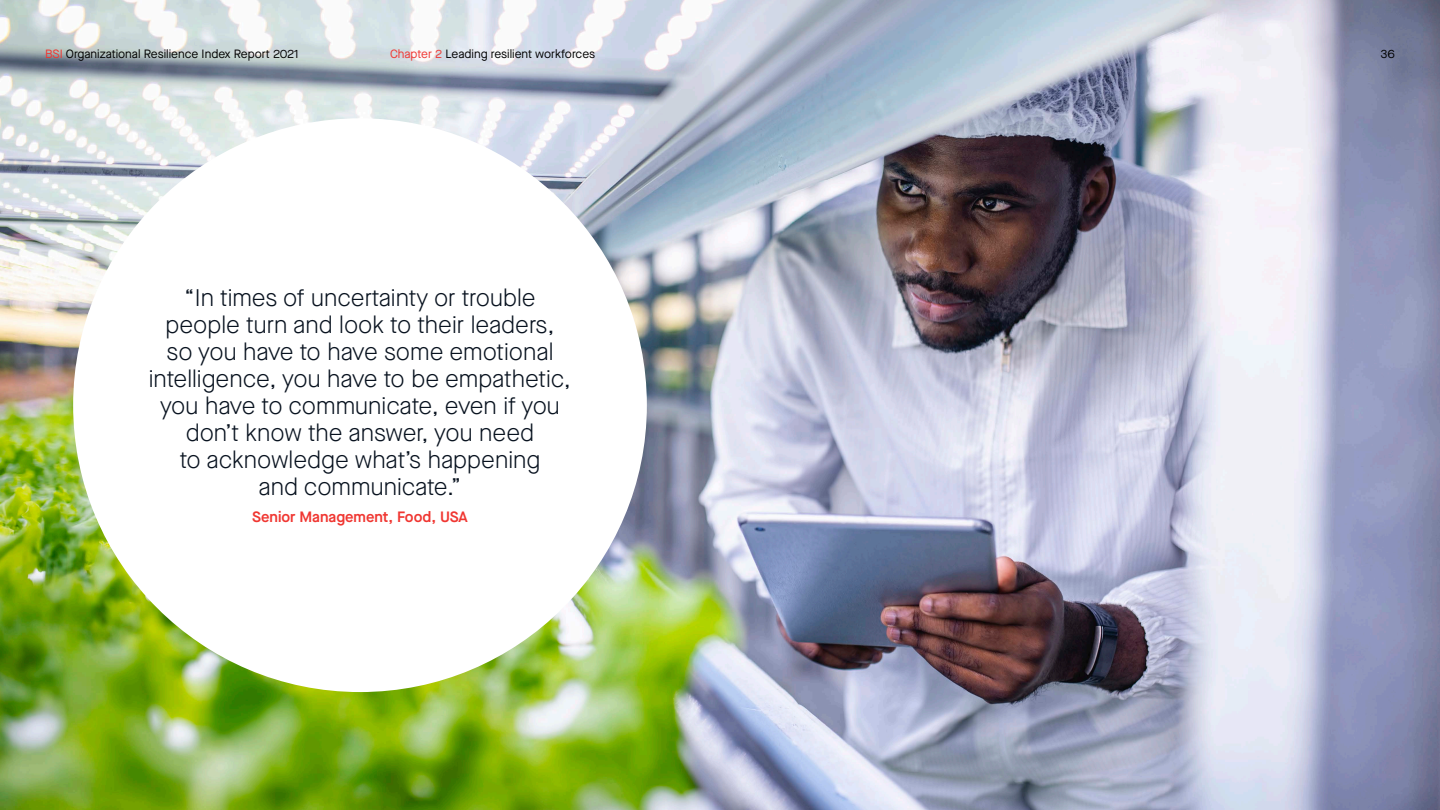
<style>
.page{position:relative;width:1440px;height:810px;background:#fff}
.page>*{position:absolute;margin:0;border:0;box-sizing:border-box;transform-origin:0 0}
.Body{font:300 24px/27px "Maison Neue";color:#08121f;text-align:center}
.Body-2{font:600 15px "Maison Neue";color:#f03732}
.Body-3{font:12px "Maison Neue";color:#000}
.s1{color:#f03732}
</style>
<div class="page">
<img style="left:0;top:0;width:1440px;height:810px">
<div style="left:73px;top:118px;width:574px;height:574px;background:#fff;border-radius:50%"></div>
<p class="Body-3" style="left:45px;top:46px;width:255px"><span class="s1">BSI</span> Organizational Resilience Index Report 2021</p>
<p class="Body-3" style="left:390px;top:46px;width:207px"><span class="s1">Chapter 2</span> Leading resilient workforces</p>
<p class="Body-3" style="left:1381px;top:46px;width:16px">36</p>
<p class="Body" style="left:149px;top:284px;width:424px">“In times of uncertainty or trouble people turn and look to their leaders,<br>so you have to have some emotional intelligence, you have to be empathetic, you have to communicate, even if you don’t know the answer, you need<br>to acknowledge what’s happening<br>and communicate.”</p>
<p class="Body-2" style="left:252px;top:506px;width:217px">Senior Management, Food, USA</p>
</div>
